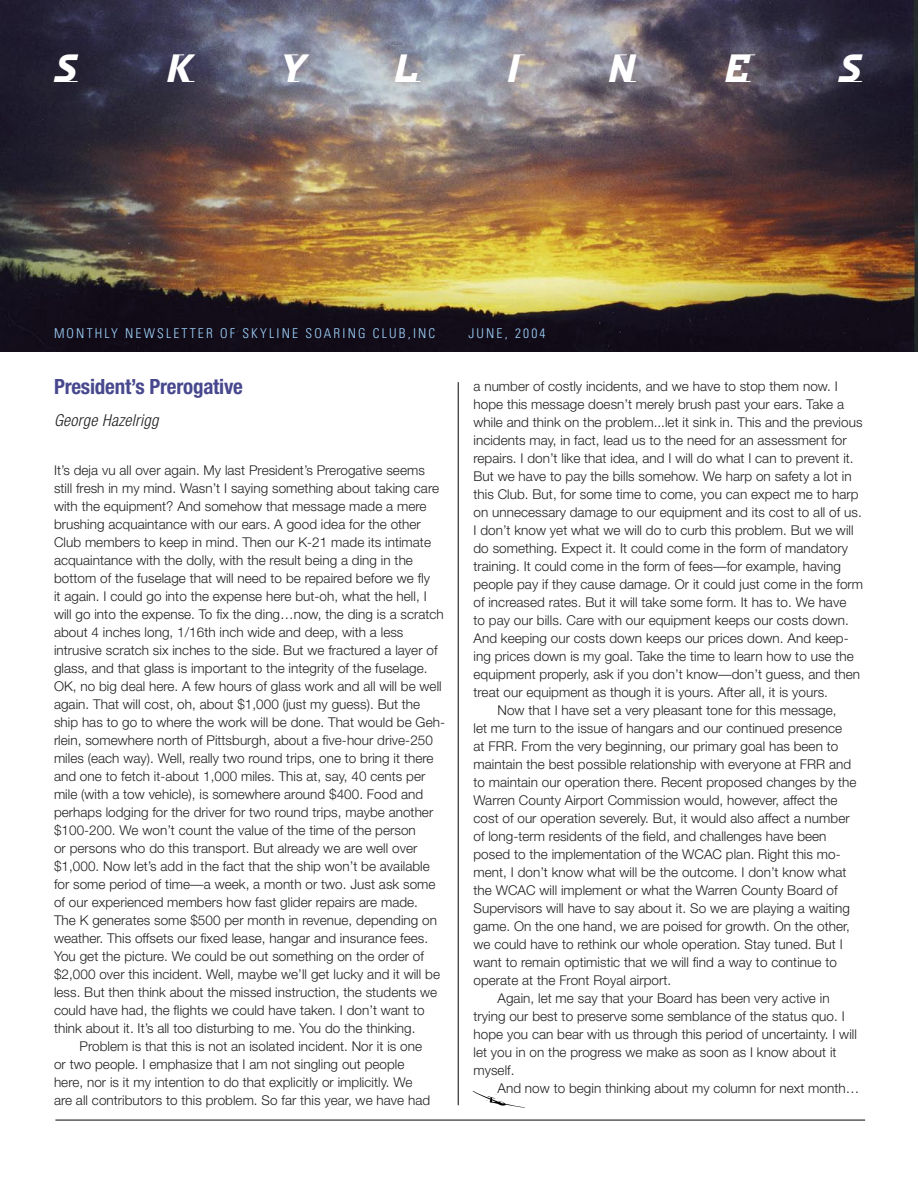
<style>
.page{position:relative;width:918px;height:1188px;background:#fff}
.page>*{position:absolute;margin:0;border:0;box-sizing:border-box;transform-origin:0 0}
.t1{font:italic 700 45px "Odyssee ITC";color:#fff}
.Skylines_Head{font:700 condensed 21px "Helvetica Neue";letter-spacing:-.01em;color:#48488f}
.Skylines_Author{font:italic 300 condensed 16.5px "Helvetica Neue";letter-spacing:.02em;color:#212120}
.Skyline_text{font:300 13.5px/18px "Helvetica Neue";letter-spacing:.005em;color:#212120}
.t2{font:300 condensed 13.5px "Univers";letter-spacing:.16em;color:#9fd4ff}
</style>
<div class="page">
<svg style="left:473px;top:1091px;width:52px;height:17px"></svg>
<img style="left:0;top:0;width:918px;height:352px">
<hr style="left:55px;top:1120px;width:810px;height:1px;background:#212120">
<svg style="left:457px;top:382px;width:2px;height:724px"></svg>
<hr style="left:458px;top:382px;width:1px;height:723px;background:#212120">
<p class="t1" style="left:54px;top:43px;width:27px">S</p>
<p class="t1" style="left:166px;top:43px;width:30px">K</p>
<p class="t1" style="left:280px;top:43px;width:29px">Y</p>
<p class="t1" style="left:394px;top:43px;width:27px">L</p>
<p class="t1" style="left:506px;top:43px;width:16px">I</p>
<p class="t1" style="left:607px;top:43px;width:31px">N</p>
<p class="t1" style="left:724px;top:43px;width:29px">E</p>
<p class="t1" style="left:839px;top:43px;width:27px">S</p>
<p class="t2" style="left:54px;top:325px;width:383px">MONTHLY NEWSLETTER OF SKYLINE SOARING CLUB,INC</p>
<p class="t2" style="left:468px;top:325px;width:79px">JUNE, 2004</p>
<p class="Skylines_Head" style="left:54px;top:374px;width:190px">President’s Prerogative</p>
<p class="Skylines_Author" style="left:54px;top:411px;width:106px">George Hazelrigg</p>
<p class="Skyline_text" style="left:54px;top:461px;width:393px">It’s deja vu all over again. My last President’s Prerogative seems still fresh in my mind. Wasn’t I saying something about taking care with the equipment? And somehow that message made a mere brushing acquaintance with our ears. A good idea for the other Club members to keep in mind. Then our K-21 made its intimate acquaintance with the dolly, with the result being a ding in the bottom of the fuselage that will need to be repaired before we fly<br>it again. I could go into the expense here but-oh, what the hell, I will go into the expense. To fix the ding…now, the ding is a scratch about 4 inches long, 1/16th inch wide and deep, with a less intrusive scratch six inches to the side. But we fractured a layer of glass, and that glass is important to the integrity of the fuselage.<br>OK, no big deal here. A few hours of glass work and all will be well again. That will cost, oh, about $1,000 (just my guess). But the ship has to go to where the work will be done. That would be Geh&shy;rlein, somewhere north of Pittsburgh, about a five-hour drive-250 miles (each way). Well, really two round trips, one to bring it there and one to fetch it-about 1,000 miles. This at, say, 40 cents per mile (with a tow vehicle), is somewhere around $400. Food and perhaps lodging for the driver for two round trips, maybe another $100-200. We won’t count the value of the time of the person<br>or persons who do this transport. But already we are well over $1,000. Now let’s add in the fact that the ship won’t be available for some period of time—a week, a month or two. Just ask some of our experienced members how fast glider repairs are made.<br>The K generates some $500 per month in revenue, depending on weather. This offsets our fixed lease, hangar and insurance fees.<br>You get the picture. We could be out something on the order of $2,000 over this incident. Well, maybe we’ll get lucky and it will be less. But then think about the missed instruction, the students we could have had, the flights we could have taken. I don’t want to think about it. It’s all too disturbing to me. You do the thinking.</p>
<p class="Skyline_text" style="left:54px;top:1037px;width:378px;text-indent:26px">Problem is that this is not an isolated incident. Nor it is one or two people. I emphasize that I am not singling out people here, nor is it my intention to do that explicitly or implicitly. We are all contributors to this problem. So far this year, we have had</p>
<p class="Skyline_text" style="left:474px;top:377px;width:391px">a number of costly incidents, and we have to stop them now. I hope this message doesn’t merely brush past your ears. Take a while and think on the problem...let it sink in. This and the previous incidents may, in fact, lead us to the need for an assessment for repairs. I don’t like that idea, and I will do what I can to prevent it.<br>But we have to pay the bills somehow. We harp on safety a lot in this Club. But, for some time to come, you can expect me to harp on unnecessary damage to our equipment and its cost to all of us.<br>I don’t know yet what we will do to curb this problem. But we will do something. Expect it. It could come in the form of mandatory training. It could come in the form of fees—for example, having people pay if they cause damage. Or it could just come in the form of increased rates. But it will take some form. It has to. We have<br>to pay our bills. Care with our equipment keeps our costs down.<br>And keeping our costs down keeps our prices down. And keep&shy;ing prices down is my goal. Take the time to learn how to use the equipment properly, ask if you don’t know—don’t guess, and then treat our equipment as though it is yours. After all, it is yours.</p>
<p class="Skyline_text" style="left:474px;top:701px;width:384px;text-indent:24px">Now that I have set a very pleasant tone for this message,<br>let me turn to the issue of hangars and our continued presence at FRR. From the very beginning, our primary goal has been to maintain the best possible relationship with everyone at FRR and to maintain our operation there. Recent proposed changes by the Warren County Airport Commission would, however, affect the cost of our operation severely. But, it would also affect a number of long-term residents of the field, and challenges have been posed to the implementation of the WCAC plan. Right this mo&shy;ment, I don’t know what will be the outcome. I don’t know what the WCAC will implement or what the Warren County Board of Supervisors will have to say about it. So we are playing a waiting game. On the one hand, we are poised for growth. On the other, we could have to rethink our whole operation. Stay tuned. But I want to remain optimistic that we will find a way to continue to operate at the Front Royal airport.</p>
<p class="Skyline_text" style="left:474px;top:989px;width:385px;text-indent:24px">Again, let me say that your Board has been very active in trying our best to preserve some semblance of the status quo. I hope you can bear with us through this period of uncertainty. I will let you in on the progress we make as soon as I know about it myself.</p>
<p class="Skyline_text" style="left:498px;top:1079px;width:363px">And now to begin thinking about my column for next month…</p>
</div>
